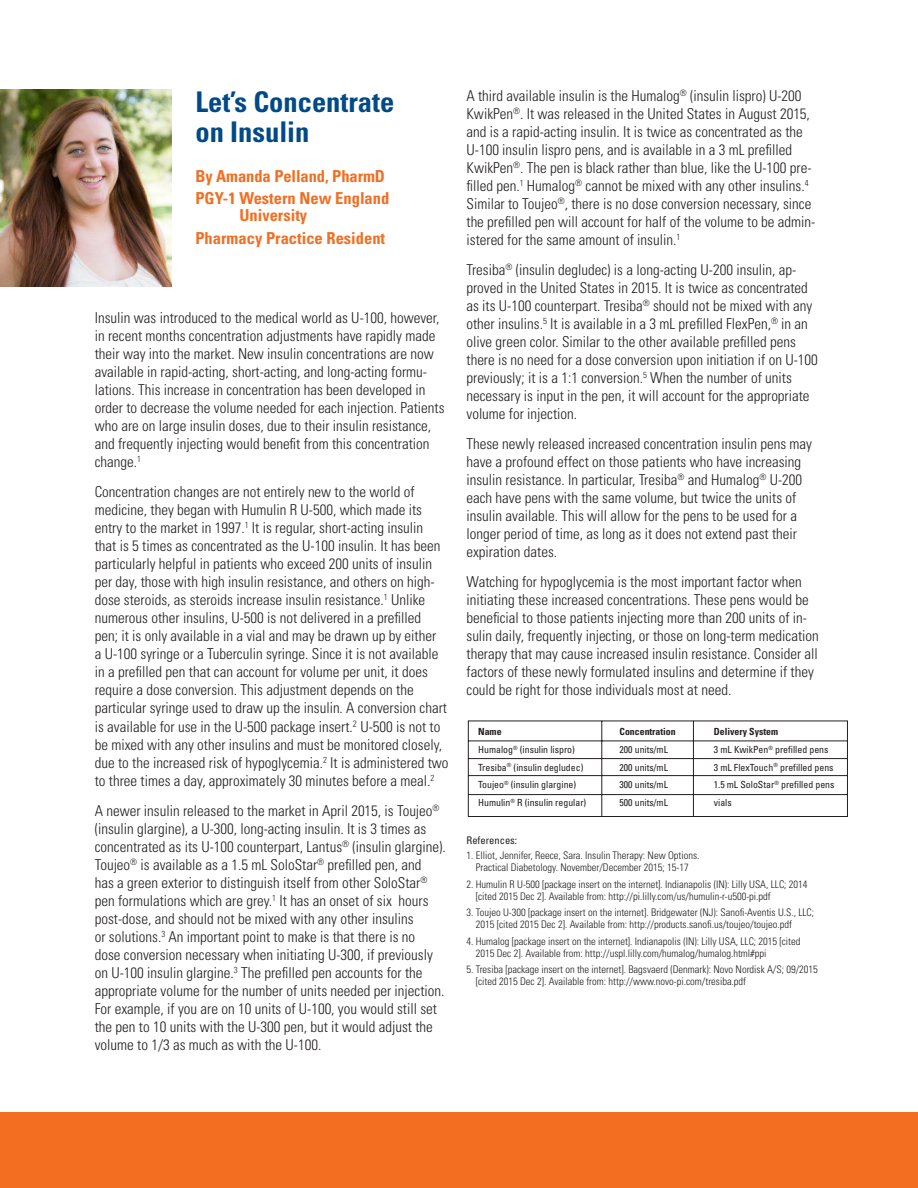
<style>
.page{position:relative;width:918px;height:1188px;background:#fff}
.page>*{position:absolute;margin:0;border:0;box-sizing:border-box;transform-origin:0 0}
.t1{font:700 condensed 28.5px/30px "Univers";color:#004a87}
.t2{font:700 condensed 16.5px/22.8px "Univers";color:#f36e21}
.t3{font:300 condensed 15px/18px "Univers";color:#231f20}
.t4{font:300 condensed 10.5px/12px "Univers";color:#231f20}
.t5{font:condensed 10.5px "Univers";color:#231f20}
.t6{font:condensed 9.75px "Univers";color:#231f20}
.t7{font:700 condensed 9.75px "Univers";color:#231f20}
</style>
<div class="page">
<img style="left:0;top:89px;width:171px;height:198px">
<svg style="left:468px;top:721px;width:380px;height:96px"></svg>
<div style="left:0;top:1112px;width:918px;height:76px;background:#f36e21"></div>
<h1 class="t1" style="left:195px;top:87px;width:200px">Let’s Concentrate on Insulin</h1>
<p class="t2" style="left:195px;top:164px;width:195px">By Amanda Pelland, PharmD<br>PGY-1 Western New England</p>
<p class="t2" style="left:195px;top:204px;width:191px;text-indent:44px">University<br>Pharmacy Practice Resident</p>
<p class="t3" style="left:95px;top:309px;width:351px">Insulin was introduced to the medical world as U-100, however, in recent months concentration adjustments have rapidly made their way into the market. New insulin concentrations are now available in rapid-acting, short-acting, and long-acting formu&shy;lations. This increase in concentration has been developed in order to decrease the volume needed for each injection. Patients who are on large insulin doses, due to their insulin resistance, and frequently injecting would benefit from this concentration change.<sup>1</sup></p>
<p class="t3" style="left:95px;top:483px;width:355px">Concentration changes are not entirely new to the world of medicine, they began with Humulin R U-500, which made its entry to the market in 1997.<sup>1</sup> It is regular, short-acting insulin that is 5 times as concentrated as the U-100 insulin. It has been particularly helpful in patients who exceed 200 units of insulin per day, those with high insulin resistance, and others on high&shy;dose steroids, as steroids increase insulin resistance.<sup>1</sup> Unlike numerous other insulins, U-500 is not delivered in a prefilled<br>pen; it is only available in a vial and may be drawn up by either<br>a U-100 syringe or a Tuberculin syringe. Since it is not available in a prefilled pen that can account for volume per unit, it does require a dose conversion. This adjustment depends on the particular syringe used to draw up the insulin. A conversion chart is available for use in the U-500 package insert.<sup>2</sup> U-500 is not to be mixed with any other insulins and must be monitored closely, due to the increased risk of hypoglycemia.<sup>2</sup> It is administered two to three times a day, approximately 30 minutes before a meal.<sup>2</sup></p>
<p class="t3" style="left:95px;top:802px;width:352px">A newer insulin released to the market in April 2015, is Toujeo<sup>® </sup>(insulin glargine), a U-300, long-acting insulin. It is 3 times as concentrated as its U-100 counterpart, Lantus<sup>®</sup> (insulin glargine).<br>Toujeo<sup>®</sup> is available as a 1.5 mL SoloStar<sup>®</sup> prefilled pen, and<br>has a green exterior to distinguish itself from other SoloStar<sup>® </sup>pen formulations which are grey.<sup>1</sup> It has an onset of six hours post-dose, and should not be mixed with any other insulins<br>or solutions.<sup>3</sup> An important point to make is that there is no<br>dose conversion necessary when initiating U-300, if previously on U-100 insulin glargine.<sup>3</sup> The prefilled pen accounts for the appropriate volume for the number of units needed per injection.<br>For example, if you are on 10 units of U-100, you would still set the pen to 10 units with the U-300 pen, but it would adjust the volume to 1/3 as much as with the U-100.</p>
<p class="t3" style="left:466px;top:87px;width:350px">A third available insulin is the Humalog<sup>®</sup> (insulin lispro) U-200<br>KwikPen<sup>®</sup>. It was released in the United States in August 2015, and is a rapid-acting insulin. It is twice as concentrated as the U-100 insulin lispro pens, and is available in a 3 mL prefilled KwikPen<sup>®</sup>. The pen is black rather than blue, like the U-100 pre&shy;filled pen.<sup>1</sup> Humalog<sup>®</sup> cannot be mixed with any other insulins.<sup>4<br></sup>Similar to Toujeo<sup>®</sup>, there is no dose conversion necessary, since the prefilled pen will account for half of the volume to be admin&shy;istered for the same amount of insulin.<sup>1</sup></p>
<p class="t3" style="left:466px;top:261px;width:353px">Tresiba<sup>®</sup> (insulin degludec) is a long-acting U-200 insulin, ap&shy;proved in the United States in 2015. It is twice as concentrated as its U-100 counterpart. Tresiba<sup>®</sup> should not be mixed with any other insulins.<sup>5</sup> It is available in a 3 mL prefilled FlexPen,<sup>®</sup> in an olive green color. Similar to the other available prefilled pens there is no need for a dose conversion upon initiation if on U-100 previously; it is a 1:1 conversion.<sup>5</sup> When the number of units necessary is input in the pen, it will account for the appropriate volume for injection.</p>
<p class="t3" style="left:467px;top:435px;width:347px">These newly released increased concentration insulin pens may have a profound effect on those patients who have increasing insulin resistance. In particular, Tresiba<sup>®</sup> and Humalog<sup>®</sup> U-200 each have pens with the same volume, but twice the units of insulin available. This will allow for the pens to be used for a longer period of time, as long as it does not extend past their expiration dates.</p>
<p class="t3" style="left:467px;top:573px;width:354px">Watching for hypoglycemia is the most important factor when initiating these increased concentrations. These pens would be beneficial to those patients injecting more than 200 units of in&shy;sulin daily, frequently injecting, or those on long-term medication therapy that may cause increased insulin resistance. Consider all factors of these newly formulated insulins and determine if they could be right for those individuals most at need.</p>
<p class="t7" style="left:478px;top:726px;width:25px">Name</p>
<p class="t7" style="left:620px;top:726px;width:58px">Concentration</p>
<p class="t7" style="left:714px;top:726px;width:66px">Delivery System</p>
<p class="t6" style="left:478px;top:743px;width:98px">Humalog<sup>®</sup> (insulin lispro)</p>
<p class="t6" style="left:620px;top:743px;width:50px">200 units/mL</p>
<p class="t6" style="left:714px;top:743px;width:116px">3 mL KwikPen<sup>®</sup> prefilled pens</p>
<p class="t6" style="left:478px;top:761px;width:107px">Tresiba<sup>®</sup> (insulin degludec)</p>
<p class="t6" style="left:620px;top:761px;width:50px">200 units/mL</p>
<p class="t6" style="left:714px;top:761px;width:121px">3 mL FlexTouch<sup>®</sup> prefilled pens</p>
<p class="t6" style="left:478px;top:779px;width:100px">Toujeo<sup>®</sup> (insulin glargine)</p>
<p class="t6" style="left:620px;top:779px;width:50px">300 units/mL</p>
<p class="t6" style="left:714px;top:779px;width:122px">1.5 mL SoloStar<sup>®</sup> prefilled pens</p>
<p class="t6" style="left:478px;top:796px;width:110px">Humulin<sup>®</sup> R (insulin regular)</p>
<p class="t6" style="left:620px;top:796px;width:50px">500 units/mL</p>
<p class="t6" style="left:714px;top:796px;width:19px">vials</p>
<p class="t5" style="left:466px;top:834px;width:52px">References:</p>
<p class="t4" style="left:466px;top:849px;width:235px;text-align:center">1. Elliot, Jennifer, Reece, Sara. Insulin Therapy: New Options.<br>Practical Diabetology. November/December 2015; 15-17</p>
<p class="t4" style="left:476px;top:878px;width:333px;text-indent:-9px">2. Humulin R U-500 [package insert on the internet]. Indianapolis (IN): Lilly USA, LLC; 2014 [cited 2015 Dec 2]. Available from: http://pi.lilly.com/us/humulin-r-u500-pi.pdf</p>
<p class="t4" style="left:476px;top:906px;width:340px;text-indent:-9px">3. Toujeo U-300 [package insert on the internet]. Bridgewater (NJ): Sanofi-Aventis U.S., LLC;<br>2015 [cited 2015 Dec 2]. Available from: http://products.sanofi.us/toujeo/toujeo.pdf</p>
<p class="t4" style="left:476px;top:935px;width:326px;text-indent:-9px">4. Humalog [package insert on the internet]. Indianapolis (IN): Lilly USA, LLC; 2015 [cited<br>2015 Dec 2]. Available from: http://uspl.lilly.com/humalog/humalog.html#ppi</p>
<p class="t4" style="left:476px;top:963px;width:344px;text-indent:-9px">5. Tresiba [package insert on the internet]. Bagsvaerd (Denmark): Novo Nordisk A/S; 09/2015 [cited 2015 Dec 2]. Available from: http://www.novo-pi.com/tresiba.pdf</p>
</div>
